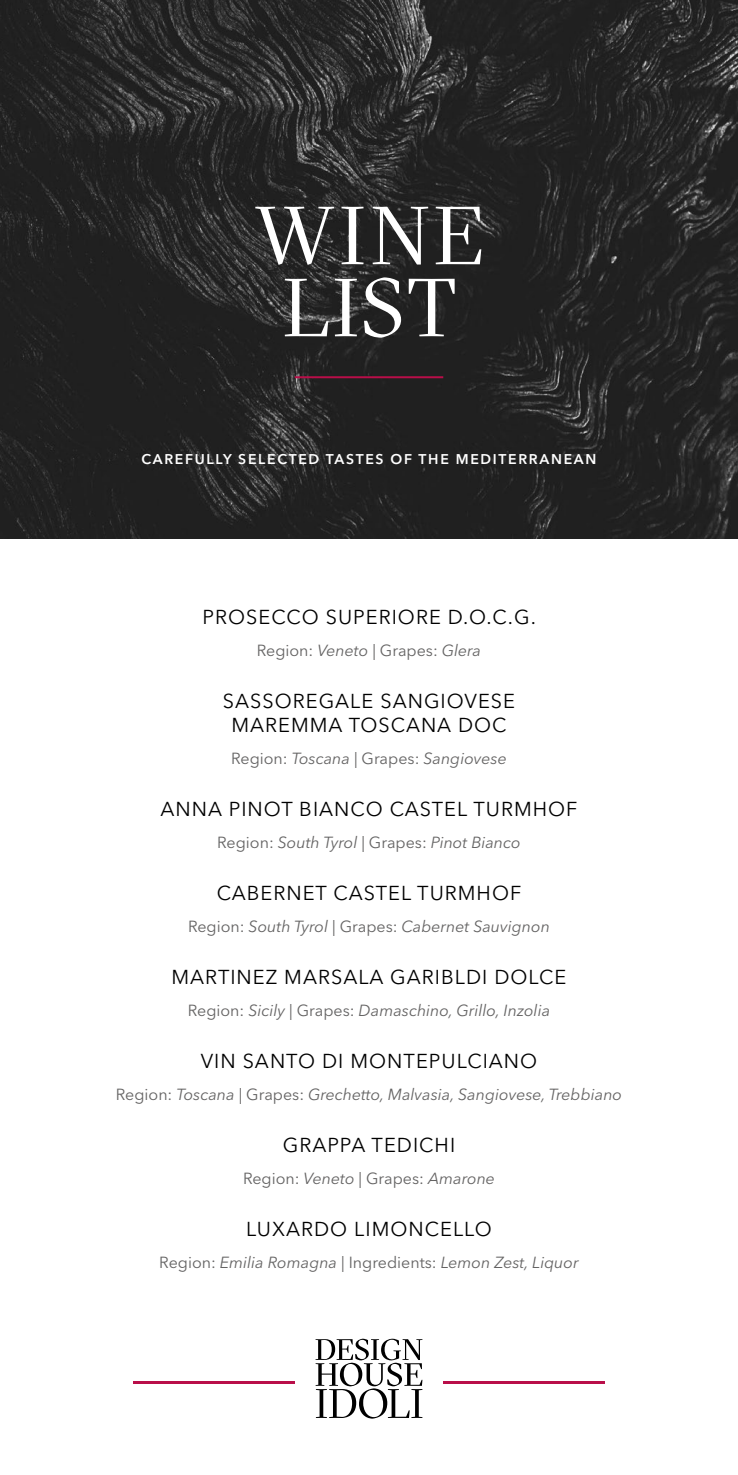
<style>
.page{position:relative;width:738px;height:1475px;background:#fff}
.page>*{position:absolute;margin:0;border:0;box-sizing:border-box;transform-origin:0 0}
.t1{font:82px/72px "GT Sectra Fine";letter-spacing:.045em;color:#fff;text-align:center}
.t2{font:20px/24px "Avenir Next LT Pro";letter-spacing:.05em;color:#000;text-align:center}
.t3{font:italic 16px "Avenir Next LT Pro";color:#646363}
.t4{font:16px "Avenir Next LT Pro";color:#646363}
.t5{font:600 14px "Avenir Next LT Pro";letter-spacing:.12em;color:#fff}
.s1{font-style:italic}
.s2{font-style:normal}
</style>
<div class="page">
<img style="left:0;top:0;width:737px;height:539px">
<hr style="left:294px;top:376px;width:149px;height:2px;background:#b90e49">
<svg style="left:315px;top:1338px;width:107px;height:80px"></svg>
<hr style="left:133px;top:1380px;width:161px;height:3px;background:#b90e49">
<hr style="left:443px;top:1380px;width:161px;height:3px;background:#b90e49">
<h1 class="t1" style="left:254px;top:201px;width:230px">WINE<br>LIST</h1>
<p class="t5" style="left:141px;top:450px;width:456px">CAREFULLY SELECTED TASTES OF THE MEDITERRANEAN</p>
<p class="t2" style="left:202px;top:604px;width:334px">PROSECCO SUPERIORE D.O.C.G.</p>
<p class="t4" style="left:256px;top:640px;width:226px">Region: <span class="s1">Veneto</span> | Grapes: <span class="s1">Glera</span></p>
<p class="t2" style="left:223px;top:688px;width:293px">SASSOREGALE SANGIOVESE<br>MAREMMA TOSCANA DOC</p>
<p class="t3" style="left:231px;top:748px;width:277px"><span class="s2">Region:</span> Toscana <span class="s2">| Grapes:</span> Sangiovese</p>
<p class="t2" style="left:160px;top:796px;width:418px">ANNA PINOT BIANCO CASTEL TURMHOF</p>
<p class="t3" style="left:217px;top:832px;width:305px"><span class="s2">Region:</span> South Tyrol <span class="s2">| Grapes:</span> Pinot Bianco</p>
<p class="t2" style="left:216px;top:880px;width:306px">CABERNET CASTEL TURMHOF</p>
<p class="t3" style="left:188px;top:916px;width:363px"><span class="s2">Region:</span> South Tyrol <span class="s2">| Grapes:</span> Cabernet Sauvignon</p>
<p class="t2" style="left:171px;top:964px;width:396px">MARTINEZ MARSALA GARIBLDI DOLCE</p>
<p class="t3" style="left:188px;top:1000px;width:363px"><span class="s2">Region:</span> Sicily <span class="s2">| Grapes:</span> Damaschino, Grillo, Inzolia</p>
<p class="t2" style="left:200px;top:1048px;width:338px">VIN SANTO DI MONTEPULCIANO</p>
<p class="t3" style="left:116px;top:1084px;width:507px"><span class="s2">Region:</span> Toscana <span class="s2">| Grapes:</span> Grechetto, Malvasia, Sangiovese, Trebbiano</p>
<p class="t2" style="left:282px;top:1132px;width:174px">GRAPPA TEDICHI</p>
<p class="t4" style="left:243px;top:1168px;width:253px">Region: <span class="s1">Veneto</span> | Grapes: <span class="s1">Amarone</span></p>
<p class="t2" style="left:246px;top:1216px;width:247px">LUXARDO LIMONCELLO</p>
<p class="t3" style="left:159px;top:1252px;width:420px"><span class="s2">Region:</span> Emilia Romagna <span class="s2">| Ingredients:</span> Lemon Zest, Liquor</p>
</div>
